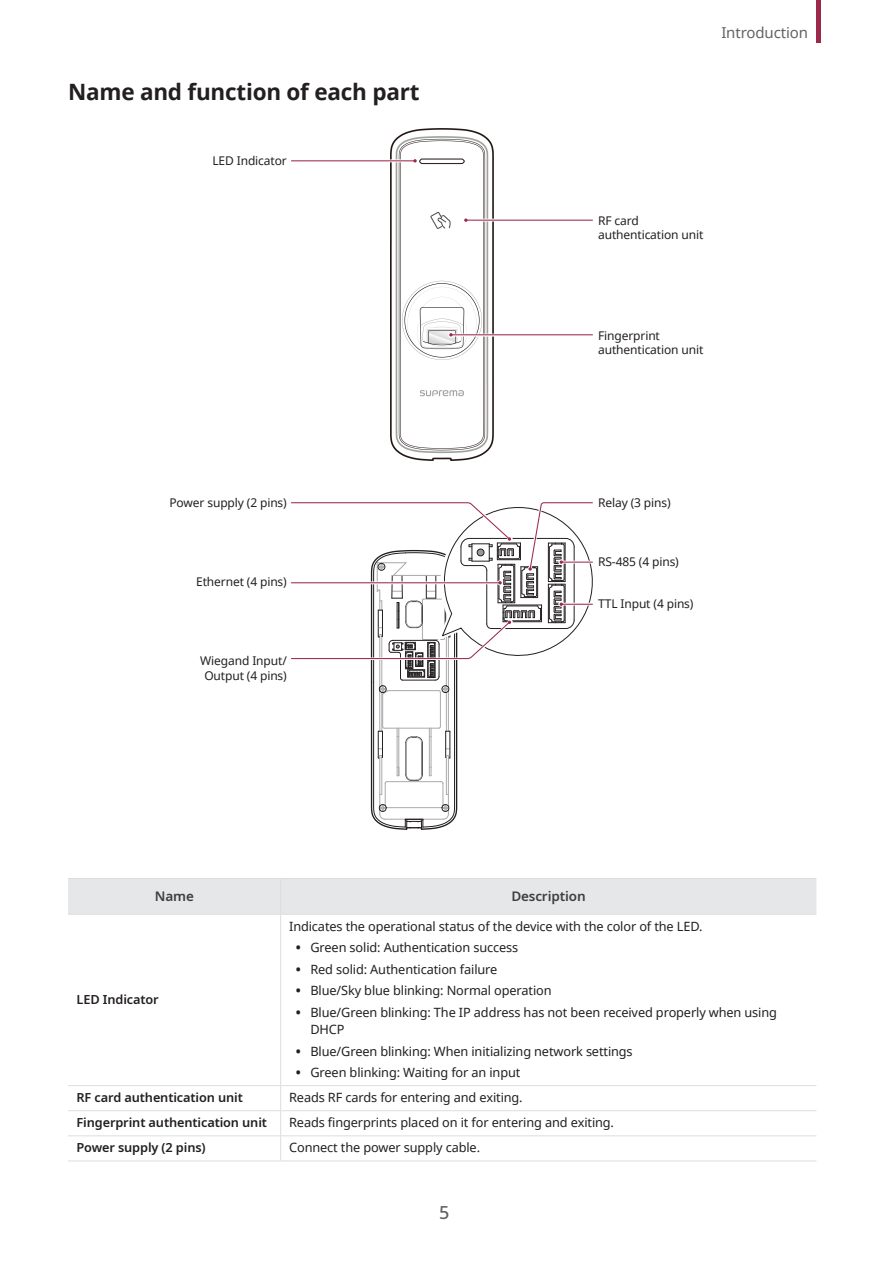
<style>
.page{position:relative;width:893px;height:1263px;background:#fff}
.page>*{position:absolute;margin:0;border:0;box-sizing:border-box;transform-origin:0 0}
.Heading1{font:700 22.5px "Noto Sans";letter-spacing:-.01em;color:#231f20}
.t1{font:500 18px "Noto Sans";color:#636366}
.t2{font:15px "Noto Sans";letter-spacing:-.01em;color:#636366}
.Description-Center-C{font:600 13.5px "Noto Sans";letter-spacing:-.01em;color:#3e3e3f}
.Description_1-Cell{font:12.75px/17.2px "Noto Sans";letter-spacing:-.01em;color:#231f20}
.Description_1-Cell-2{font:600 12.75px "Noto Sans";letter-spacing:-.01em;color:#231f20}
.Img-Right{font:12px/14.4px "Noto Sans";letter-spacing:-.01em;color:#231f20}
.s1{font-weight:500;font-size:15.3px}
</style>
<div class="page">
<div style="left:816px;top:0;width:5px;height:43px;background:#9c2949"></div>
<img style="left:391px;top:128px;width:102px;height:332px">
<div style="left:68px;top:879px;width:748px;height:35px;background:#e6e7e9"></div>
<hr style="left:68px;top:878px;width:213px;height:1px;background:#dcdddf">
<hr style="left:281px;top:878px;width:535px;height:1px;background:#dcdddf">
<hr style="left:280px;top:879px;width:1px;height:35px;background:#dcdddf">
<hr style="left:68px;top:914px;width:213px;height:1px;background:#dcdddf">
<hr style="left:281px;top:914px;width:535px;height:1px;background:#dcdddf">
<hr style="left:280px;top:914px;width:1px;height:171px;background:#dcdddf">
<hr style="left:68px;top:1085px;width:213px;height:1px;background:#dcdddf">
<hr style="left:281px;top:1085px;width:535px;height:1px;background:#dcdddf">
<hr style="left:68px;top:1110px;width:213px;height:1px;background:#dcdddf">
<hr style="left:281px;top:1110px;width:535px;height:1px;background:#dcdddf">
<hr style="left:68px;top:1135px;width:213px;height:1px;background:#dcdddf">
<hr style="left:281px;top:1135px;width:535px;height:1px;background:#dcdddf">
<svg style="left:280px;top:1086px;width:1px;height:74px"></svg>
<hr style="left:68px;top:1160px;width:213px;height:1px;background:#dcdddf">
<hr style="left:281px;top:1160px;width:535px;height:1px;background:#dcdddf">
<svg style="left:463px;top:217px;width:130px;height:6px"></svg>
<hr style="left:466px;top:220px;width:127px;height:1px;background:#9c2949">
<svg style="left:464px;top:218px;width:4px;height:4px"></svg>
<svg style="left:448px;top:332px;width:145px;height:5px"></svg>
<hr style="left:451px;top:334px;width:142px;height:1px;background:#9c2949">
<svg style="left:291px;top:158px;width:127px;height:6px"></svg>
<hr style="left:291px;top:160px;width:124px;height:1px;background:#9c2949">
<svg style="left:413px;top:159px;width:4px;height:4px"></svg>
<svg style="left:291px;top:502px;width:302px;height:328px"></svg>
<p class="Heading1" style="left:68px;top:76px;width:353px">Name and function of each part</p>
<p class="Img-Right" style="left:212px;top:153px;width:76px">LED Indicator</p>
<p class="Img-Right" style="left:169px;top:495px;width:119px">Power supply (2 pins)</p>
<p class="Img-Right" style="left:196px;top:574px;width:92px">Ethernet (4 pins)</p>
<p class="Img-Right" style="left:200px;top:653px;width:88px;text-align:center">Wiegand Input/<br>Output (4 pins)</p>
<p class="t2" style="left:721px;top:23px;width:88px">Introduction</p>
<p class="Img-Right" style="left:598px;top:213px;width:107px">RF card authentication unit</p>
<p class="Img-Right" style="left:598px;top:328px;width:107px">Fingerprint authentication unit</p>
<p class="Img-Right" style="left:598px;top:495px;width:74px">Relay (3 pins)</p>
<p class="Img-Right" style="left:598px;top:554px;width:82px">RS-485 (4 pins)</p>
<p class="Img-Right" style="left:598px;top:596px;width:97px">TTL Input (4 pins)</p>
<p class="Description-Center-C" style="left:155px;top:887px;width:41px">Name</p>
<p class="Description-Center-C" style="left:511px;top:887px;width:76px">Description</p>
<p class="Description_1-Cell-2" style="left:77px;top:990px;width:84px">LED Indicator</p>
<p class="Description_1-Cell" style="left:289px;top:917px;width:415px">Indicates the operational status of the device with the color of the LED.</p>
<p class="Description_1-Cell" style="left:296px;top:939px;width:224px"><span class="s1">•</span> Green solid: Authentication success</p>
<p class="Description_1-Cell" style="left:296px;top:960px;width:203px"><span class="s1">•</span> Red solid: Authentication failure</p>
<p class="Description_1-Cell" style="left:296px;top:982px;width:258px"><span class="s1">•</span> Blue/Sky blue blinking: Normal operation</p>
<p class="Description_1-Cell" style="left:310px;top:1003px;width:468px;text-indent:-15px"><span class="s1">•</span> Blue/Green blinking: The IP address has not been received properly when using<br>DHCP</p>
<p class="Description_1-Cell" style="left:296px;top:1042px;width:339px"><span class="s1">•</span> Blue/Green blinking: When initializing network settings</p>
<p class="Description_1-Cell" style="left:296px;top:1063px;width:226px"><span class="s1">•</span> Green blinking: Waiting for an input</p>
<p class="Description_1-Cell-2" style="left:77px;top:1088px;width:168px">RF card authentication unit</p>
<p class="Description_1-Cell" style="left:289px;top:1089px;width:235px">Reads RF cards for entering and exiting.</p>
<p class="Description_1-Cell-2" style="left:77px;top:1114px;width:192px">Fingerprint authentication unit</p>
<p class="Description_1-Cell" style="left:289px;top:1114px;width:326px">Reads fingerprints placed on it for entering and exiting.</p>
<p class="Description_1-Cell-2" style="left:77px;top:1139px;width:131px">Power supply (2 pins)</p>
<p class="Description_1-Cell" style="left:289px;top:1139px;width:192px">Connect the power supply cable.</p>
<h2 class="t1" style="left:439px;top:1200px;width:12px">5</h2>
</div>
